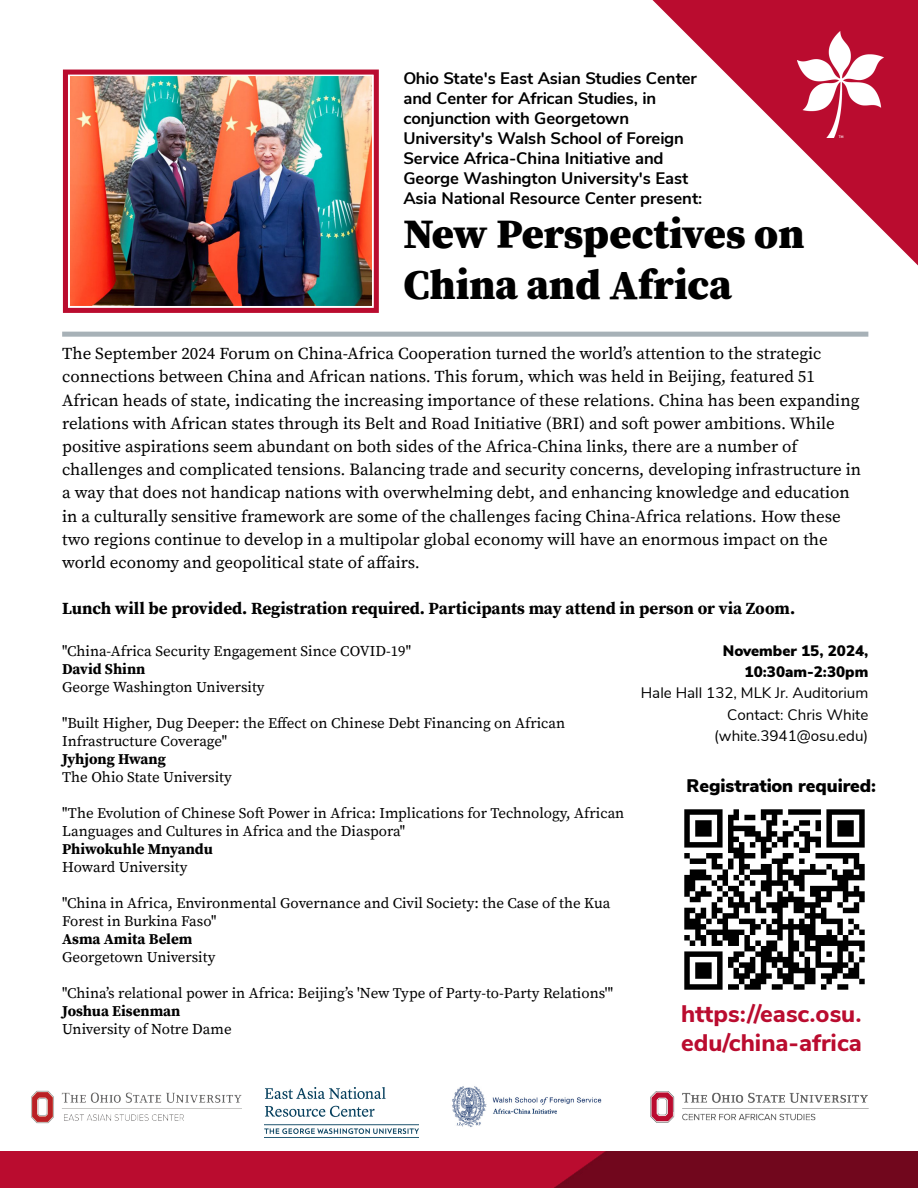
<style>
.page{position:relative;width:918px;height:1188px;background:#fff}
.page>*{position:absolute;margin:0;border:0;box-sizing:border-box;transform-origin:0 0}
.t1{font:900 42.15px/50.6px "Buckeye Serif 2";color:#000}
.t2{font:800 23.85px/28.7px "Buckeye Sans 2";color:#ba0c2f}
.t3{font:900 18.15px "Buckeye Sans 2";color:#000}
.t4{font:16.95px/23.2px "Buckeye Serif 2";color:#000}
.t5{font:700 16.95px "Buckeye Serif 2";color:#000}
.t6{font:700 16.65px/20px "Buckeye Sans 2";color:#000}
.t7{font:15.15px/21.1px "Buckeye Sans 2";color:#000;text-align:right}
.t8{font:900 15.15px/21.1px "Buckeye Sans 2";color:#000;text-align:right}
.t9{font:15px/18px "Buckeye Serif 2";color:#000}
.t10{font:700 15px "Buckeye Serif 2";color:#000}
</style>
<div class="page">
<svg style="left:1px;top:1152px;width:917px;height:36px;background:#9f0a28"></svg>
<svg style="left:653px;top:0;width:265px;height:265px"></svg>
<img style="left:787px;top:31px;width:106px;height:106px">
<div style="left:62px;top:332px;width:806px;height:5px;background:#a7b1b7"></div>
<div style="left:63px;top:70px;width:316px;height:243px;border:5px solid #ba0c2f"></div>
<img style="left:31px;top:1090px;width:211px;height:34px">
<img style="left:70px;top:77px;width:302px;height:229px">
<img style="left:264px;top:1087px;width:155px;height:51px">
<img style="left:452px;top:1086px;width:150px;height:41px">
<img style="left:684px;top:809px;width:181px;height:181px">
<img style="left:650px;top:1091px;width:218px;height:32px">
<p class="t6" style="left:403px;top:68px;width:300px">Ohio State's East Asian Studies Center and Center for African Studies, in conjunction with Georgetown University's Walsh School of Foreign Service Africa-China Initiative and George Washington University's East Asia National Resource Center present:</p>
<h1 class="t1" style="left:403px;top:210px;width:403px">New Perspectives on<br>China and Africa</h1>
<p class="t4" style="left:62px;top:343px;width:801px">The September 2024 Forum on China-Africa Cooperation turned the world’s attention to the strategic connections between China and African nations. This forum, which was held in Beijing, featured 51<br>African heads of state, indicating the increasing importance of these relations. China has been expanding relations with African states through its Belt and Road Initiative (BRI) and soft power ambitions. While positive aspirations seem abundant on both sides of the Africa-China links, there are a number of challenges and complicated tensions. Balancing trade and security concerns, developing infrastructure in a way that does not handicap nations with overwhelming debt, and enhancing knowledge and education in a culturally sensitive framework are some of the challenges facing China-Africa relations. How these two regions continue to develop in a multipolar global economy will have an enormous impact on the world economy and geopolitical state of affairs.</p>
<p class="t5" style="left:62px;top:599px;width:735px">Lunch will be provided. Registration required. Participants may attend in person or via Zoom.</p>
<p class="t8" style="left:723px;top:640px;width:147px">November 15, 2024,<br>10:30am-2:30pm</p>
<p class="t7" style="left:641px;top:683px;width:229px">Hale Hall 132, MLK Jr. Auditorium<br>Contact: Chris White (white.3941@osu.edu)</p>
<p class="t9" style="left:62px;top:642px;width:350px">"China-Africa Security Engagement Since COVID-19"</p>
<p class="t10" style="left:62px;top:660px;width:85px">David Shinn</p>
<p class="t9" style="left:62px;top:678px;width:204px">George Washington University</p>
<p class="t9" style="left:62px;top:714px;width:505px">"Built Higher, Dug Deeper: the Effect on Chinese Debt Financing on African<br>Infrastructure Coverage"</p>
<p class="t10" style="left:62px;top:750px;width:105px">Jyhjong Hwang</p>
<p class="t9" style="left:62px;top:768px;width:171px">The Ohio State University</p>
<p class="t9" style="left:62px;top:804px;width:564px">"The Evolution of Chinese Soft Power in Africa: Implications for Technology, African<br>Languages and Cultures in Africa and the Diaspora"</p>
<p class="t10" style="left:62px;top:840px;width:152px">Phiwokuhle Mnyandu</p>
<p class="t9" style="left:62px;top:858px;width:127px">Howard University</p>
<p class="t9" style="left:62px;top:894px;width:550px">"China in Africa, Environmental Governance and Civil Society: the Case of the Kua<br>Forest in Burkina Faso"</p>
<p class="t10" style="left:62px;top:930px;width:132px">Asma Amita Belem</p>
<p class="t9" style="left:62px;top:948px;width:155px">Georgetown University</p>
<p class="t9" style="left:62px;top:984px;width:552px">"China’s relational power in Africa: Beijing’s 'New Type of Party-to-Party Relations'"</p>
<p class="t10" style="left:62px;top:1002px;width:120px">Joshua Eisenman</p>
<p class="t9" style="left:62px;top:1020px;width:171px">University of Notre Dame</p>
<p class="t3" style="left:687px;top:774px;width:191px">Registration required:</p>
<h2 class="t2" style="left:681px;top:1000px;width:182px">https://easc.osu. edu/china-africa</h2>
</div>
